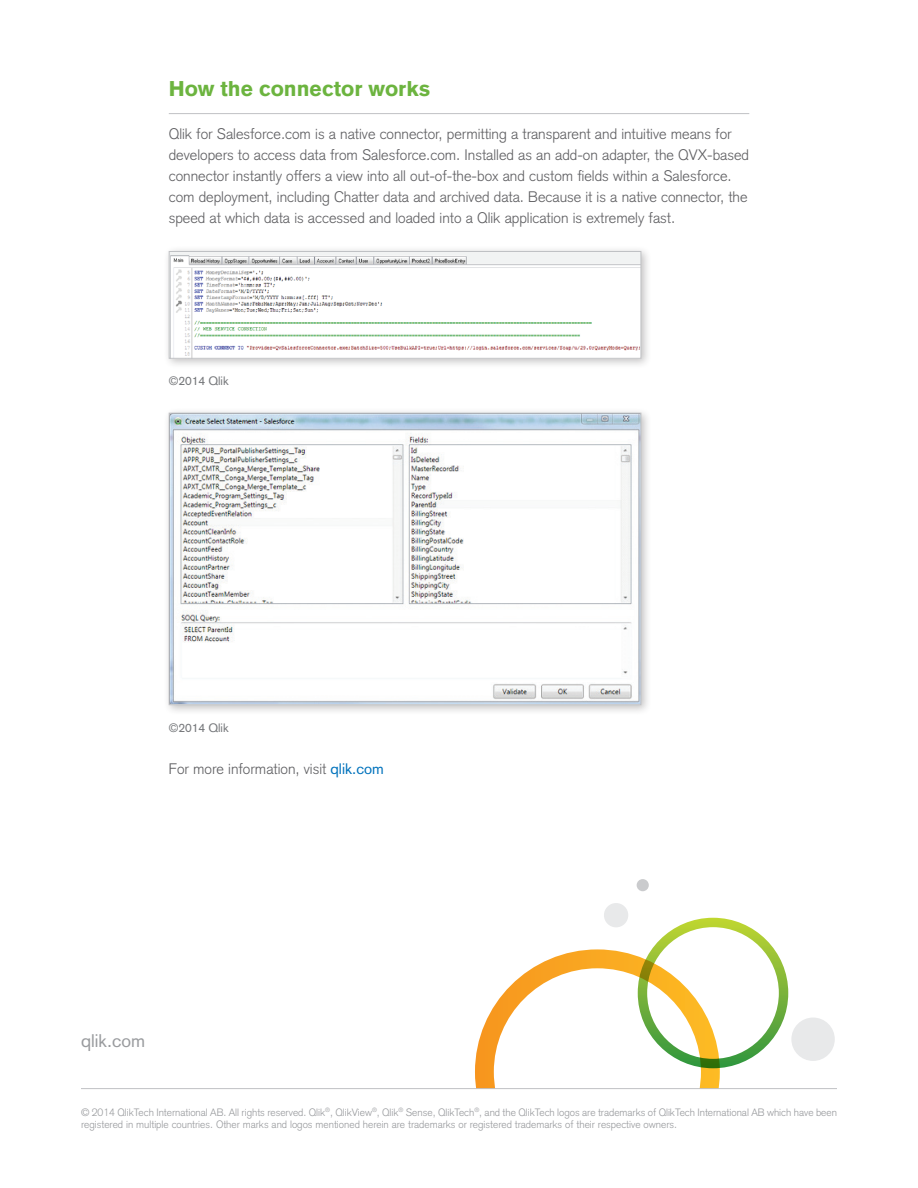
<style>
.page{position:relative;width:918px;height:1188px;background:#fff}
.page>*{position:absolute;margin:0;border:0;box-sizing:border-box;transform-origin:0 0}
.t1{font:900 21px "Basic Commercial LT Pro";color:#6cb43f}
.t2{font:18px "Basic Commercial LT Pro";color:#999b9e}
.t3{font:300 15px/21px "Basic Commercial LT Pro";color:#5f5f62}
.t4{font:12px "Basic Commercial LT Pro";color:#76787b}
.t5{font:300 10.5px/12px "Basic Commercial LT Pro";color:#999b9e}
.s1{font-weight:400;color:#0072bc}
</style>
<div class="page">
<div style="left:604px;top:903px;width:24px;height:24px;background:#e8e9ea;border-radius:50%"></div>
<div style="left:637px;top:879px;width:12px;height:12px;background:#cacbcd;border-radius:50%"></div>
<div style="left:791px;top:1018px;width:44px;height:43px;background:#e8e9ea;border-radius:50%"></div>
<div style="left:638px;top:918px;width:150px;height:150px;border:9px solid #fff;border-radius:50%"></div>
<svg style="left:475px;top:949px;width:245px;height:139px"></svg>
<hr style="left:81px;top:1088px;width:756px;height:1px;background:#c0c1c4">
<hr style="left:169px;top:113px;width:580px;height:1px;background:#c0c1c4">
<div style="left:163px;top:245px;width:489px;height:125px;background:#231f20;opacity:.27"></div>
<img style="left:171px;top:253px;width:468px;height:104px">
<div style="left:169px;top:251px;width:472px;height:108px;border:1px solid #c0c1c4"></div>
<div style="left:163px;top:407px;width:489px;height:309px;background:#231f20;opacity:.27"></div>
<img style="left:171px;top:415px;width:468px;height:288px">
<div style="left:169px;top:413px;width:472px;height:292px;border:1px solid #c0c1c4"></div>
<h1 class="t1" style="left:169px;top:76px;width:263px">How the connector works</h1>
<p class="t3" style="left:169px;top:123px;width:582px">Qlik for Salesforce.com is a native connector, permitting a transparent and intuitive means for developers to access data from Salesforce.com. Installed as an add-on adapter, the QVX-based connector instantly offers a view into all out-of-the-box and custom fields within a Salesforce. com deployment, including Chatter data and archived data. Because it is a native connector, the speed at which data is accessed and loaded into a Qlik application is extremely fast.</p>
<p class="t4" style="left:169px;top:374px;width:62px">©2014 Qlik</p>
<p class="t4" style="left:169px;top:721px;width:62px">©2014 Qlik</p>
<p class="t3" style="left:169px;top:758px;width:217px">For more information, visit <span class="s1">qlik.com</span></p>
<p class="t2" style="left:81px;top:1030px;width:66px">qlik.com</p>
<p class="t5" style="left:81px;top:1106px;width:758px">© 2014 QlikTech International AB. All rights reserved. Qlik<sup>®</sup>, QlikView<sup>®</sup>, Qlik<sup>®</sup> Sense, QlikTech<sup>®</sup>, and the QlikTech logos are trademarks of QlikTech International AB which have been registered in multiple countries. Other marks and logos mentioned herein are trademarks or registered trademarks of their respective owners.</p>
</div>
